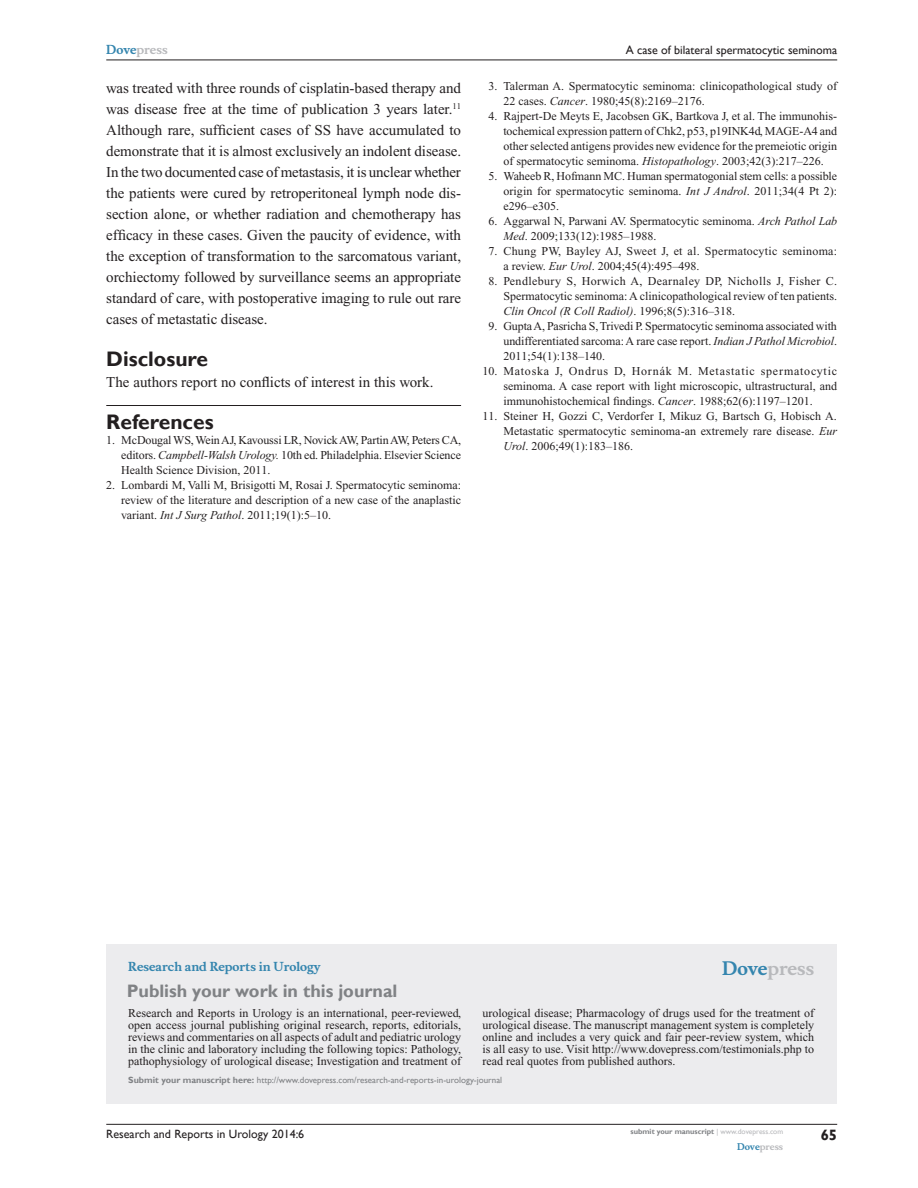
<style>
.page{position:relative;width:918px;height:1188px;background:#fff}
.page>*{position:absolute;margin:0;border:0;box-sizing:border-box;transform-origin:0 0}
.RefH{font:700 21px "Gill Sans";color:#231f20}
.PromBx-H1{font:700 18px "Gill Sans";color:#808285}
.PromBx-Brand{font:700 18px "Musee";color:#b8b9bc}
.Tx{font:15px/21px "Times New Roman";letter-spacing:-.005em;color:#231f20;text-align:justify}
.TxF{font:15px "Times New Roman";color:#231f20}
.RunFolio-R{font:700 15px "Gill Sans";color:#231f20}
.RefNL2{font:12px/15px "Times New Roman";color:#231f20;text-align:justify}
.PromBx-Tx{font:12px/12px "Times New Roman";color:#231f20;text-align:justify}
.RefNL1{font:12px/15px "Times New Roman";color:#231f20;text-align:justify}
.RefNL2-2{font:12px/15px "Times New Roman";letter-spacing:.02em;color:#231f20}
.RunH-R{font:12px "Gill Sans";color:#231f20}
.RunF-R{font:12px "Gill Sans";color:#231f20}
.PromBx-JrnlName{font:700 12px "Musee";color:#3485ae}
.RunH-Brand-R{font:700 12px "Musee";color:#b8b9bc}
.PromBx-SubmitMssWebA{font:9px "Gill Sans";color:#808285}
.RunF-Brand-R{font:700 9px "Musee";color:#b8b9bc}
.RunF-SubmityourMS-R{font:700 7.5px "Gill Sans";color:#808285}
.s1{color:#3485ae}
.s2{font-style:italic}
.s3{font-weight:700}
.s4{font-weight:400;color:#b8b9bc}
</style>
<div class="page">
<div style="left:106px;top:944px;width:731px;height:159px;background:#ececee"></div>
<hr style="left:106px;top:1124px;width:731px;height:1px;background:#231f20">
<hr style="left:106px;top:60px;width:731px;height:1px;background:#231f20">
<hr style="left:106px;top:405px;width:355px;height:1px;background:#231f20">
<p class="RunH-Brand-R" style="left:106px;top:43px;width:63px"><span class="s1">Dove</span>press</p>
<p class="Tx" style="left:106px;top:77px;width:356px">was treated with three rounds of cisplatin-based therapy and was disease free at the time of publication 3 years later.<sup>11<br></sup>Although rare, sufficient cases of SS have accumulated to demonstrate that it is almost exclusively an indolent disease.<br>In the two documented case of metastasis, it is unclear whether the patients were cured by retroperitoneal lymph node dis&shy;section alone, or whether radiation and chemotherapy has efficacy in these cases. Given the paucity of evidence, with the exception of transformation to the sarcomatous variant, orchiectomy followed by surveillance seems an appropriate standard of care, with postoperative imaging to rule out rare cases of metastatic disease.</p>
<h1 class="RefH" style="left:106px;top:346px;width:103px">Disclosure</h1>
<p class="TxF" style="left:106px;top:373px;width:329px">The authors report no conflicts of interest in this work.</p>
<p class="RefH" style="left:106px;top:409px;width:109px">References</p>
<p class="RefNL1" style="left:121px;top:432px;width:342px;text-indent:-15px">1. McDougal WS, Wein AJ, Kavoussi LR, Novick AW, Partin AW, Peters CA, editors. <span class="s2">Campbell-Walsh Urology.</span> 10th ed. Philadelphia. Elsevier Science Health Science Division, 2011.</p>
<p class="RefNL1" style="left:121px;top:477px;width:341px;text-indent:-15px">2. Lombardi M, Valli M, Brisigotti M, Rosai J. Spermatocytic seminoma: review of the literature and description of a new case of the anaplastic variant. <span class="s2">Int J Surg Pathol</span>. 2011;19(1):5–10.</p>
<p class="RunH-R" style="left:626px;top:43px;width:213px">A case of bilateral spermatocytic seminoma</p>
<p class="RefNL2" style="left:503px;top:79px;width:335px;text-indent:-15px">3. Talerman A. Spermatocytic seminoma: clinicopathological study of<br>22 cases. <span class="s2">Cancer</span>. 1980;45(8):2169–2176.</p>
<p class="RefNL2" style="left:503px;top:109px;width:335px;text-indent:-15px">4. Rajpert-De Meyts E, Jacobsen GK, Bartkova J, et al. The immunohis&shy;tochemical expression pattern of Chk2, p53, p19INK4d, MAGE-A4 and other selected antigens provides new evidence for the premeiotic origin of spermatocytic seminoma. <span class="s2">Histopathology</span>. 2003;42(3):217–226.</p>
<p class="RefNL2" style="left:503px;top:169px;width:335px;text-indent:-15px">5. Waheeb R, Hofmann MC. Human spermatogonial stem cells: a possible origin for spermatocytic seminoma. <span class="s2">Int J Androl</span>. 2011;34(4 Pt 2): e296–e305.</p>
<p class="RefNL2" style="left:503px;top:214px;width:335px;text-indent:-15px">6. Aggarwal N, Parwani AV. Spermatocytic seminoma. <span class="s2">Arch Pathol Lab<br>Med</span>. 2009;133(12):1985–1988.</p>
<p class="RefNL2-2" style="left:503px;top:244px;width:335px;text-indent:-15px">7. Chung PW, Bayley AJ, Sweet J, et al. Spermatocytic seminoma: a review. <span class="s2">Eur Urol</span>. 2004;45(4):495–498.</p>
<p class="RefNL2" style="left:503px;top:274px;width:335px;text-indent:-15px">8. Pendlebury S, Horwich A, Dearnaley DP, Nicholls J, Fisher C.<br>Spermatocytic seminoma: A clinicopathological review of ten patients.<br><span class="s2">Clin Oncol (R Coll Radiol)</span>. 1996;8(5):316–318.</p>
<p class="RefNL2" style="left:503px;top:319px;width:335px;text-indent:-15px">9. Gupta A, Pasricha S, Trivedi P. Spermatocytic seminoma associated with undifferentiated sarcoma: A rare case report. <span class="s2">Indian J Pathol Microbiol</span>.<br>2011;54(1):138–140.</p>
<p class="RefNL2" style="left:503px;top:364px;width:335px;text-indent:-21px">10. Matoska J, Ondrus D, Hornák M. Metastatic spermatocytic seminoma. A case report with light microscopic, ultrastructural, and immunohistochemical findings. <span class="s2">Cancer</span>. 1988;62(6):1197–1201.</p>
<p class="RefNL2" style="left:503px;top:409px;width:335px;text-indent:-21px">11. Steiner H, Gozzi C, Verdorfer I, Mikuz G, Bartsch G, Hobisch A.<br>Metastatic spermatocytic seminoma-an extremely rare disease. <span class="s2">Eur Urol</span>. 2006;49(1):183–186.</p>
<p class="PromBx-JrnlName" style="left:128px;top:959px;width:194px">Research and Reports in Urology</p>
<p class="PromBx-H1" style="left:127px;top:980px;width:272px">Publish your work in this journal</p>
<p class="PromBx-Brand" style="left:722px;top:958px;width:94px"><span class="s1">Dove</span>press</p>
<p class="PromBx-Tx" style="left:128px;top:1007px;width:334px">Research and Reports in Urology is an international, peer-reviewed, open access journal publishing original research, reports, editorials, reviews and commentaries on all aspects of adult and pediatric urology in the clinic and laboratory including the following topics: Pathology, pathophysiology of urological disease; Investigation and treatment of</p>
<p class="PromBx-Tx" style="left:482px;top:1007px;width:333px">urological disease; Pharmacology of drugs used for the treatment of urological disease. The manuscript management system is completely online and includes a very quick and fair peer-review system, which is all easy to use. Visit http://www.dovepress.com/testimonials.php to read real quotes from published authors.</p>
<p class="PromBx-SubmitMssWebA" style="left:128px;top:1075px;width:375px"><span class="s3">Submit your manuscript here:</span> http://www.dovepress.com/research-and-reports-in-urology-journal</p>
<p class="RunF-R" style="left:106px;top:1127px;width:200px">Research and Reports in Urology 2014:6</p>
<p class="RunF-SubmityourMS-R" style="left:631px;top:1127px;width:154px">submit your manuscript <span class="s4">| www.dovepress.com</span></p>
<p class="RunF-Brand-R" style="left:737px;top:1141px;width:48px"><span class="s1">Dove</span>press</p>
<p class="RunFolio-R" style="left:821px;top:1126px;width:18px">65</p>
</div>
